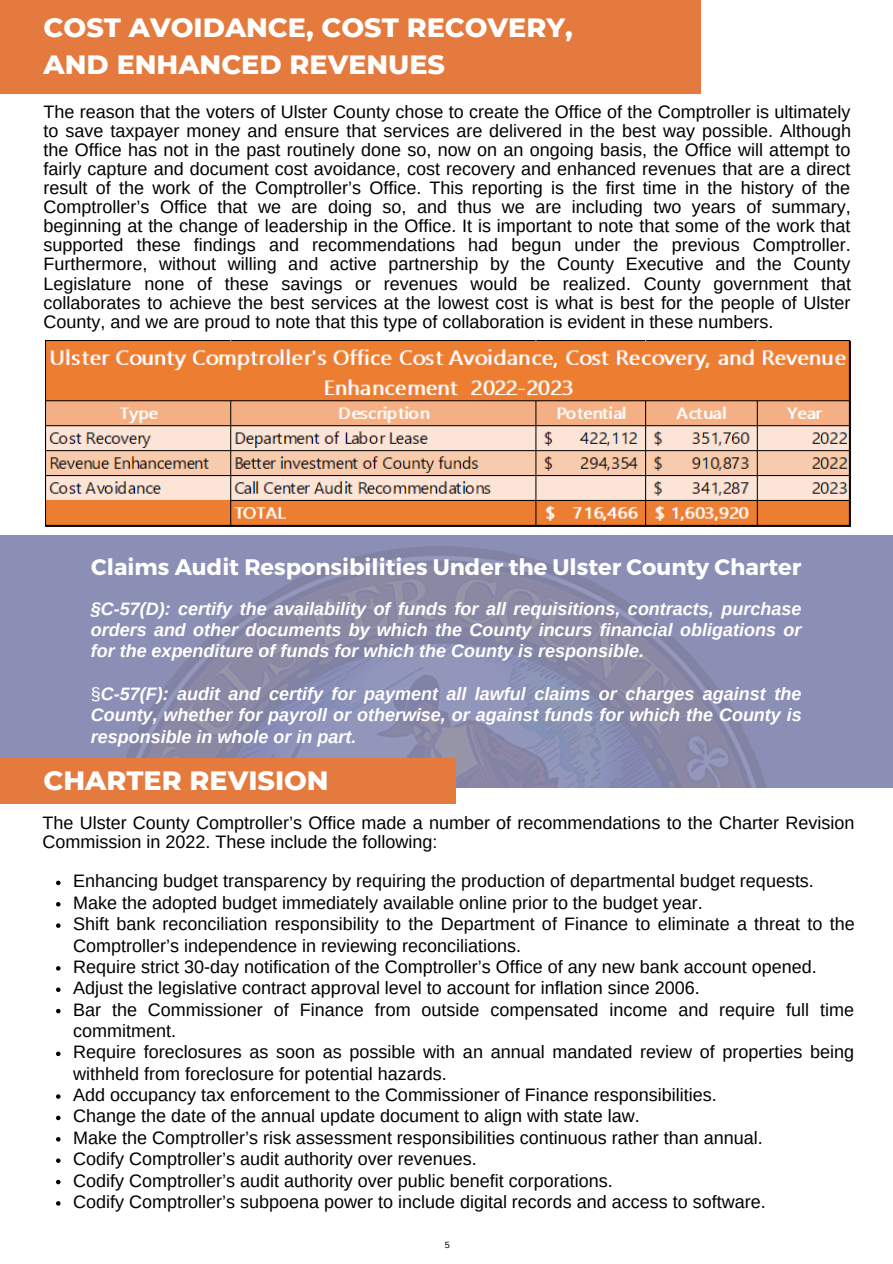
<style>
.page{position:relative;width:893px;height:1264px;background:#fff}
.page>*{position:absolute;margin:0;border:0;box-sizing:border-box;transform-origin:0 0}
.t1{font:800 27px/37px "Montserrat";color:#fff}
.t2{font:700 22.5px "Montserrat";color:#fff}
.t3{font:18px/21.3px "Arimo";color:#000}
.t4{font:italic 700 18px/21.3px "Arimo";color:#fff;text-align:justify}
.t5{font:9px "Arimo";color:#000}
.s1{font-weight:400;font-style:normal}
</style>
<div class="page">
<div style="left:0;top:0;width:700px;height:93px;background:#e57a3e"></div>
<div style="left:0;top:535px;width:892px;height:253px;background:#8c8fb5"></div>
<img style="left:126px;top:546px;width:641px;height:242px">
<div style="left:0;top:758px;width:455px;height:46px;background:#e57a3e"></div>
<img style="left:45px;top:341px;width:806px;height:186px">
<svg style="left:56px;top:880px;width:4px;height:5px"></svg>
<svg style="left:56px;top:902px;width:4px;height:4px"></svg>
<svg style="left:56px;top:923px;width:4px;height:4px"></svg>
<svg style="left:56px;top:966px;width:4px;height:4px"></svg>
<svg style="left:56px;top:987px;width:4px;height:5px"></svg>
<svg style="left:56px;top:1008px;width:4px;height:5px"></svg>
<svg style="left:56px;top:1051px;width:4px;height:5px"></svg>
<svg style="left:56px;top:1094px;width:4px;height:4px"></svg>
<svg style="left:56px;top:1115px;width:4px;height:5px"></svg>
<svg style="left:56px;top:1137px;width:4px;height:4px"></svg>
<svg style="left:56px;top:1158px;width:4px;height:4px"></svg>
<svg style="left:56px;top:1179px;width:4px;height:5px"></svg>
<svg style="left:56px;top:1201px;width:4px;height:4px"></svg>
<h1 class="t1" style="left:44px;top:8px;width:530px">COST AVOIDANCE, COST RECOVERY,<br>AND ENHANCED REVENUES</h1>
<p class="t3" style="left:44px;top:102px;width:808px;line-height:19px;text-align:justify">The reason that the voters of Ulster County chose to create the Office of the Comptroller is ultimately to save taxpayer money and ensure that services are delivered in the best way possible. Although the Office has not in the past routinely done so, now on an ongoing basis, the Office will attempt to fairly capture and document cost avoidance, cost recovery and enhanced revenues that are a direct result of the work of the Comptroller’s Office. This reporting is the first time in the history of the Comptroller’s Office that we are doing so, and thus we are including two years of summary, beginning at the change of leadership in the Office. It is important to note that some of the work that supported these findings and recommendations had begun under the previous Comptroller.<br>Furthermore, without willing and active partnership by the County Executive and the County Legislature none of these savings or revenues would be realized. County government that collaborates to achieve the best services at the lowest cost is what is best for the people of Ulster County, and we are proud to note that this type of collaboration is evident in these numbers.</p>
<p class="t2" style="left:91px;top:552px;width:711px">Claims Audit Responsibilities Under the Ulster County Charter</p>
<p class="t4" style="left:91px;top:597px;width:712px">§C-57(D): certify the availability of funds for all requisitions, contracts, purchase orders and other documents by which the County incurs financial obligations or for the expenditure of funds for which the County is responsible.</p>
<p class="t4" style="left:91px;top:683px;width:712px"><span class="s1">§</span>C-57(F): audit and certify for payment all lawful claims or charges against the County, whether for payroll or otherwise, or against funds for which the County is responsible in whole or in part.</p>
<h1 class="t1" style="left:44px;top:761px;width:286px">CHARTER REVISION</h1>
<p class="t3" style="left:43px;top:813px;width:813px;line-height:19px">The Ulster County Comptroller’s Office made a number of recommendations to the Charter Revision<br>Commission in 2022. These include the following:</p>
<p class="t3" style="left:73px;top:870px;width:783px">Enhancing budget transparency by requiring the production of departmental budget requests.<br>Make the adopted budget immediately available online prior to the budget year.<br>Shift bank reconciliation responsibility to the Department of Finance to eliminate a threat to the Comptroller’s independence in reviewing reconciliations.<br>Require strict 30-day notification of the Comptroller’s Office of any new bank account opened.<br>Adjust the legislative contract approval level to account for inflation since 2006.<br>Bar the Commissioner of Finance from outside compensated income and require full time commitment.<br>Require foreclosures as soon as possible with an annual mandated review of properties being withheld from foreclosure for potential hazards.<br>Add occupancy tax enforcement to the Commissioner of Finance responsibilities.<br>Change the date of the annual update document to align with state law.<br>Make the Comptroller’s risk assessment responsibilities continuous rather than annual.<br>Codify Comptroller’s audit authority over revenues.<br>Codify Comptroller’s audit authority over public benefit corporations.<br>Codify Comptroller’s subpoena power to include digital records and access to software.</p>
<p class="t5" style="left:445px;top:1239px;width:6px">5</p>
</div>
